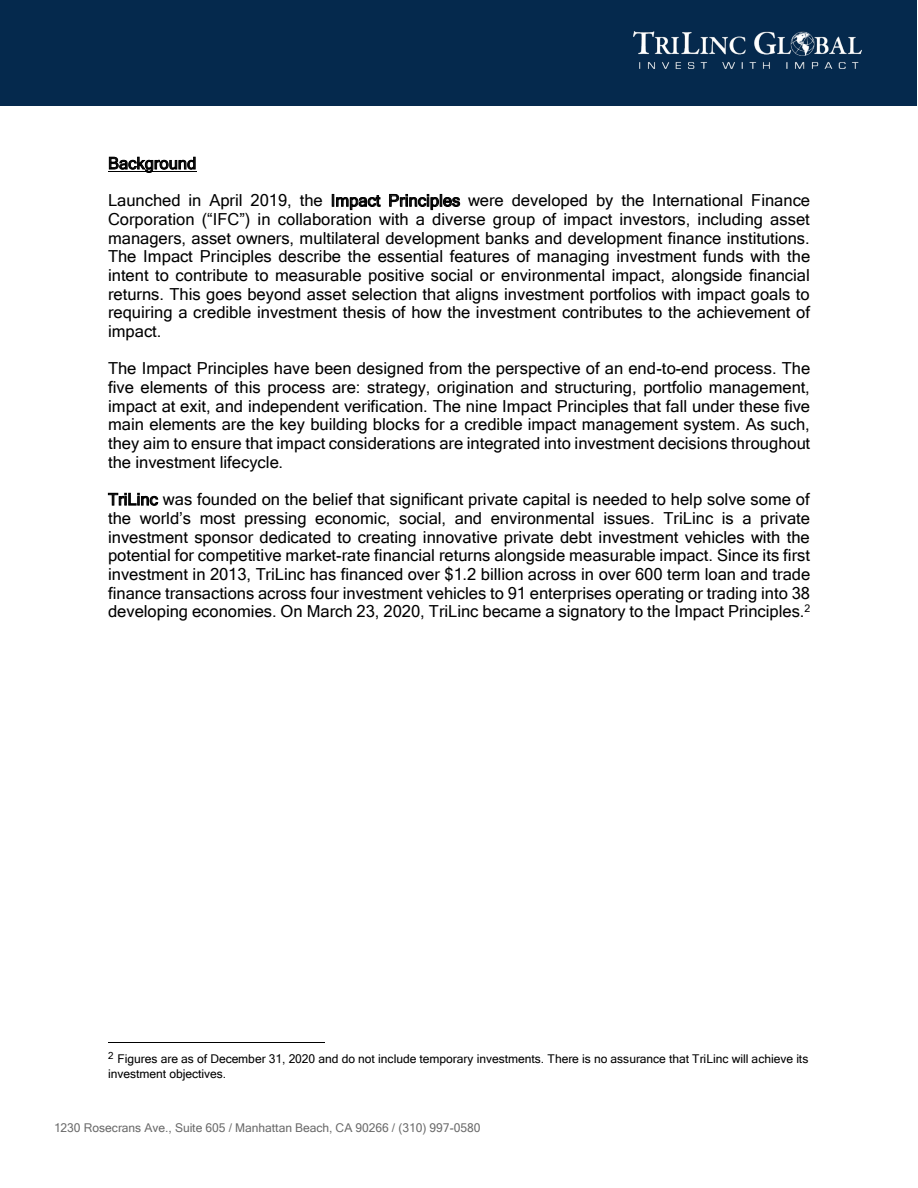
<style>
.page{position:relative;width:918px;height:1188px;background:#fff}
.page>*{position:absolute;margin:0;border:0;box-sizing:border-box;transform-origin:0 0}
.t1{font:16.5px/18.8px "Microsoft Sans Serif";color:#000;text-align:justify}
.t2{font:12px/14.2px "Microsoft Sans Serif";letter-spacing:-.005em;color:#000}
.t3{font:12px "Microsoft Sans Serif";letter-spacing:-.005em;color:#6a6a6a}
</style>
<div class="page">
<div style="left:0;top:0;width:917px;height:106px;background:#05294d"></div>
<img style="left:633px;top:31px;width:228px;height:37px">
<svg style="left:109px;top:157px;width:87px;height:16px"></svg>
<hr style="left:108px;top:171px;width:88px;height:1px;background:#000">
<svg style="left:332px;top:194px;width:49px;height:16px"></svg>
<svg style="left:389px;top:194px;width:71px;height:16px"></svg>
<svg style="left:108px;top:493px;width:50px;height:13px"></svg>
<hr style="left:108px;top:1042px;width:216px;height:1px;background:#000">
<p class="t1" style="left:108px;top:154px;width:90px">Background</p>
<p class="t1" style="left:108px;top:191px;width:704px">Launched in April 2019, the Impact Principles were developed by the International Finance Corporation (“IFC”) in collaboration with a diverse group of impact investors, including asset managers, asset owners, multilateral development banks and development finance institutions.<br>The Impact Principles describe the essential features of managing investment funds with the intent to contribute to measurable positive social or environmental impact, alongside financial returns. This goes beyond asset selection that aligns investment portfolios with impact goals to requiring a credible investment thesis of how the investment contributes to the achievement of impact.</p>
<p class="t1" style="left:108px;top:359px;width:704px">The Impact Principles have been designed from the perspective of an end-to-end process. The five elements of this process are: strategy, origination and structuring, portfolio management, impact at exit, and independent verification. The nine Impact Principles that fall under these five main elements are the key building blocks for a credible impact management system. As such, they aim to ensure that impact considerations are integrated into investment decisions throughout the investment lifecycle.</p>
<p class="t1" style="left:108px;top:490px;width:704px">TriLinc was founded on the belief that significant private capital is needed to help solve some of the world’s most pressing economic, social, and environmental issues. TriLinc is a private investment sponsor dedicated to creating innovative private debt investment vehicles with the potential for competitive market-rate financial returns alongside measurable impact. Since its first investment in 2013, TriLinc has financed over $1.2 billion across in over 600 term loan and trade finance transactions across four investment vehicles to 91 enterprises operating or trading into 38 developing economies. On March 23, 2020, TriLinc became a signatory to the Impact Principles.<sup>2</sup></p>
<p class="t2" style="left:108px;top:1052px;width:702px"><sup>2</sup> Figures are as of December 31, 2020 and do not include temporary investments. There is no assurance that TriLinc will achieve its investment objectives.</p>
<p class="t3" style="left:54px;top:1120px;width:428px">1230 Rosecrans Ave., Suite 605 / Manhattan Beach, CA 90266 / (310) 997-0580</p>
</div>
